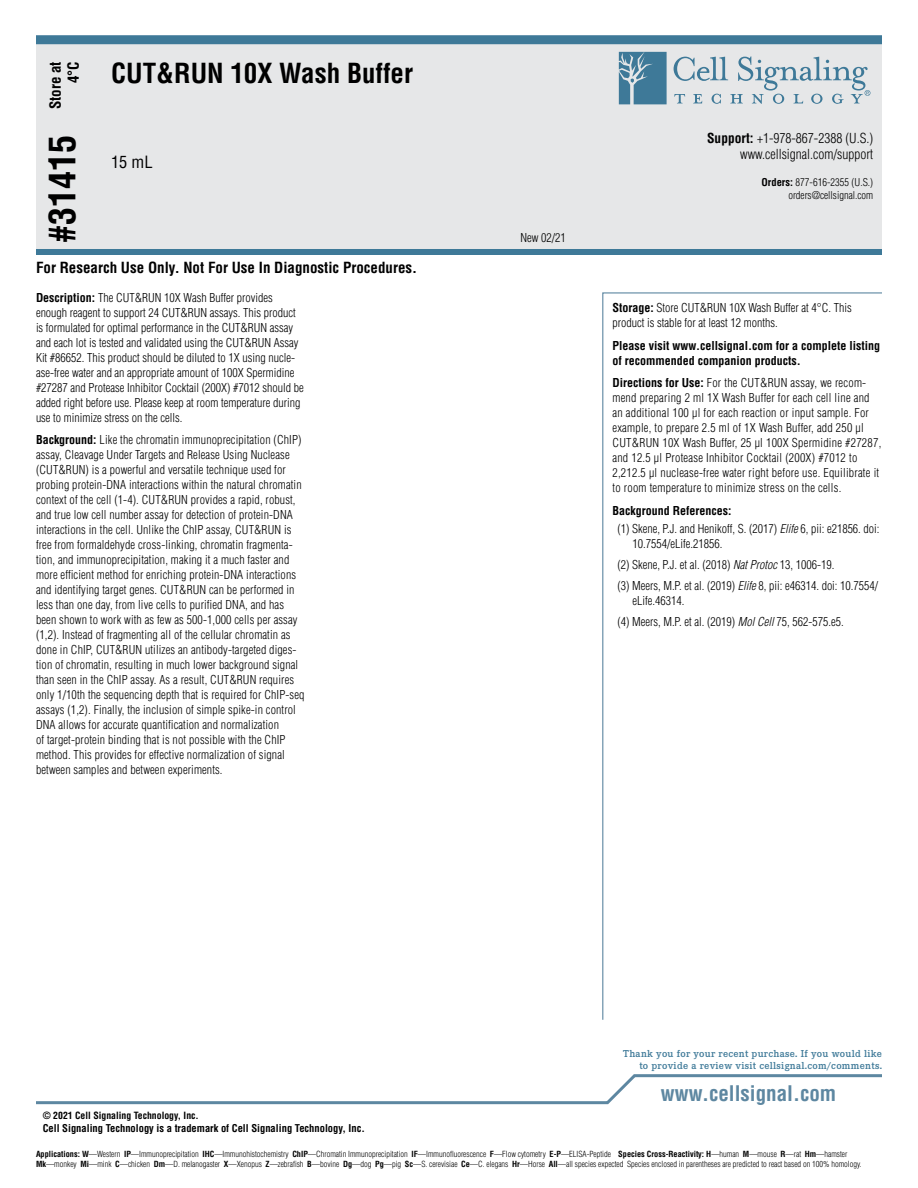
<style>
.page{position:relative;width:918px;height:1188px;background:#fff}
.page>*{position:absolute;margin:0;border:0;box-sizing:border-box;transform-origin:0 0}
.t1{font:700 condensed 36px "Helvetica";color:#000}
.t2{font:700 condensed 27px "Helvetica";color:#000}
.t3{font:700 condensed 21px "Helvetica";color:#5d87a1}
.t4{font:condensed 16.5px "Helvetica";color:#000}
.t5{font:700 condensed 15px/18px "Helvetica";color:#000;text-align:right}
.t6{font:300 condensed 13.5px/16.2px "Helvetica";color:#000;text-align:right}
.t7{font:300 condensed 12px/15px "Helvetica";letter-spacing:.01em;color:#000}
.t8{font:700 condensed 12px/15px "Helvetica";color:#000}
.t9{font:600 10.5px/12px "Corporate E Pro";letter-spacing:.025em;color:#3e7998;text-align:right}
.t10{font:700 condensed 10.5px "Helvetica";color:#000}
.t11{font:300 condensed 10.5px/12.6px "Helvetica";color:#000;text-align:right}
.t12{font:700 condensed 9.75px "Helvetica";color:#000}
.t13{font:300 condensed 8.25px/9.9px "Helvetica";color:#000}
.s1{font-weight:700}
.s2{font-style:italic}
</style>
<div class="page">
<div style="left:36px;top:43px;width:846px;height:210px;background:#e6e7e8"></div>
<div style="left:36px;top:249px;width:846px;height:6px;background:#3e7998"></div>
<div style="left:36px;top:35px;width:846px;height:9px;background:#3e7998"></div>
<svg style="left:619px;top:52px;width:48px;height:52px;background:#5688a3"></svg>
<svg style="left:674px;top:56px;width:196px;height:48px"></svg>
<svg style="left:36px;top:1074px;width:846px;height:31px"></svg>
<svg style="left:602px;top:292px;width:280px;height:728px"></svg>
<p class="t5" style="left:46px;top:109px;width:49px;rotate:-90deg">Store at<br>4°C</p>
<h1 class="t1" style="left:40px;top:243px;width:109px;rotate:-90deg">#31415</h1>
<h2 class="t2" style="left:111px;top:57px;width:303px">CUT&amp;RUN 10X Wash Buffer</h2>
<h3 class="t4" style="left:111px;top:152px;width:43px">15 mL</h3>
<p class="t5" style="left:36px;top:258px;width:383px">For Research Use Only. Not For Use In Diagnostic Procedures.</p>
<p class="t7" style="left:36px;top:290px;width:269px"><span class="s1">Description:</span> The CUT&amp;RUN 10X Wash Buffer provides enough reagent to support 24 CUT&amp;RUN assays. This product is formulated for optimal performance in the CUT&amp;RUN assay and each lot is tested and validated using the CUT&amp;RUN Assay Kit #86652. This product should be diluted to 1X using nucle&shy;ase-free water and an appropriate amount of 100X Spermidine #27287 and Protease Inhibitor Cocktail (200X) #7012 should be added right before use. Please keep at room temperature during use to minimize stress on the cells.</p>
<p class="t7" style="left:36px;top:433px;width:270px"><span class="s1">Background:</span> Like the chromatin immunoprecipitation (ChIP) assay, Cleavage Under Targets and Release Using Nuclease (CUT&amp;RUN) is a powerful and versatile technique used for probing protein-DNA interactions within the natural chromatin context of the cell (1-4). CUT&amp;RUN provides a rapid, robust, and true low cell number assay for detection of protein-DNA interactions in the cell. Unlike the ChIP assay, CUT&amp;RUN is free from formaldehyde cross-linking, chromatin fragmenta&shy;tion, and immunoprecipitation, making it a much faster and more efficient method for enriching protein-DNA interactions and identifying target genes. CUT&amp;RUN can be performed in less than one day, from live cells to purified DNA, and has been shown to work with as few as 500-1,000 cells per assay (1,2). Instead of fragmenting all of the cellular chromatin as done in ChIP, CUT&amp;RUN utilizes an antibody-targeted diges&shy;tion of chromatin, resulting in much lower background signal than seen in the ChIP assay. As a result, CUT&amp;RUN requires only 1/10th the sequencing depth that is required for ChIP-seq assays (1,2). Finally, the inclusion of simple spike-in control DNA allows for accurate quantification and normalization<br>of target-protein binding that is not possible with the ChIP method. This provides for effective normalization of signal between samples and between experiments.</p>
<p class="t7" style="left:520px;top:230px;width:47px">New 02/21</p>
<p class="t6" style="left:707px;top:130px;width:168px"><span class="s1">Support:</span> +1-978-867-2388 (U.S.) www.cellsignal.com/support</p>
<p class="t11" style="left:762px;top:176px;width:113px"><span class="s1">Orders:</span> 877-616-2355 (U.S.) orders@cellsignal.com</p>
<p class="t7" style="left:613px;top:300px;width:241px"><span class="s1">Storage:</span> Store CUT&amp;RUN 10X Wash Buffer at 4°C. This product is stable for at least 12 months.</p>
<p class="t8" style="left:613px;top:338px;width:269px">Please visit www.cellsignal.com for a complete listing of recommended companion products.</p>
<p class="t7" style="left:613px;top:375px;width:270px"><span class="s1">Directions for Use:</span> For the CUT&amp;RUN assay, we recom&shy;mend preparing 2 ml 1X Wash Buffer for each cell line and an additional 100 μl for each reaction or input sample. For example, to prepare 2.5 ml of 1X Wash Buffer, add 250 μl CUT&amp;RUN 10X Wash Buffer, 25 μl 100X Spermidine #27287, and 12.5 μl Protease Inhibitor Cocktail (200X) #7012 to 2,212.5 μl nuclease-free water right before use. Equilibrate it to room temperature to minimize stress on the cells.</p>
<p class="t7" style="left:617px;top:501px;width:264px;line-height:18px;text-indent:-5px"><span class="s1">Background References:<br></span>(1) Skene, P.J. and Henikoff, S. (2017) <span class="s2">Elife</span> 6, pii: e21856. doi:</p>
<p class="t7" style="left:617px;top:533px;width:262px;line-height:21px;text-indent:15px">10.7554/eLife.21856.<br>(2) Skene, P.J. et al. (2018) <span class="s2">Nat Protoc</span> 13, 1006-19.<br>(3) Meers, M.P. et al. (2019) <span class="s2">Elife</span> 8, pii: e46314. doi: 10.7554/</p>
<p class="t7" style="left:617px;top:590px;width:228px;line-height:21px;text-indent:15px">eLife.46314.<br>(4) Meers, M.P. et al. (2019) <span class="s2">Mol Cell</span> 75, 562-575.e5.</p>
<p class="t12" style="left:43px;top:1109px;width:158px">© 2021 Cell Signaling Technology, Inc.</p>
<p class="t10" style="left:43px;top:1122px;width:324px">Cell Signaling Technology is a trademark of Cell Signaling Technology, Inc.</p>
<p class="t9" style="left:623px;top:1047px;width:260px">Thank you for your recent purchase. If you would like to provide a review visit cellsignal.com/comments.</p>
<h3 class="t3" style="left:661px;top:1080px;width:177px">www.cellsignal.com</h3>
<p class="t13" style="left:36px;top:1149px;width:827px"><span class="s1">Applications: W</span>—Western <span class="s1">IP</span>—Immunoprecipitation <span class="s1">IHC</span>—Immunohistochemistry <span class="s1">ChIP</span>—Chromatin Immunoprecipitation <span class="s1">IF</span>—Immunofluorescence <span class="s1">F</span>—Flow cytometry <span class="s1">E-P</span>—ELISA-Peptide <span class="s1">Species Cross-Reactivity: H</span>—human <span class="s1">M</span>—mouse <span class="s1">R</span>—rat <span class="s1">Hm</span>—hamster<br><span class="s1">Mk</span>—monkey <span class="s1">Mi</span>—mink <span class="s1">C</span>—chicken <span class="s1">Dm</span>—D. melanogaster <span class="s1">X</span>—Xenopus <span class="s1">Z</span>—zebrafish <span class="s1">B</span>—bovine <span class="s1">Dg</span>—dog <span class="s1">Pg</span>—pig <span class="s1">Sc</span>—S. cerevisiae <span class="s1">Ce</span>—C. elegans <span class="s1">Hr</span>—Horse <span class="s1">All</span>—all species expected Species enclosed in parentheses are predicted to react based on 100% homology.</p>
</div>
